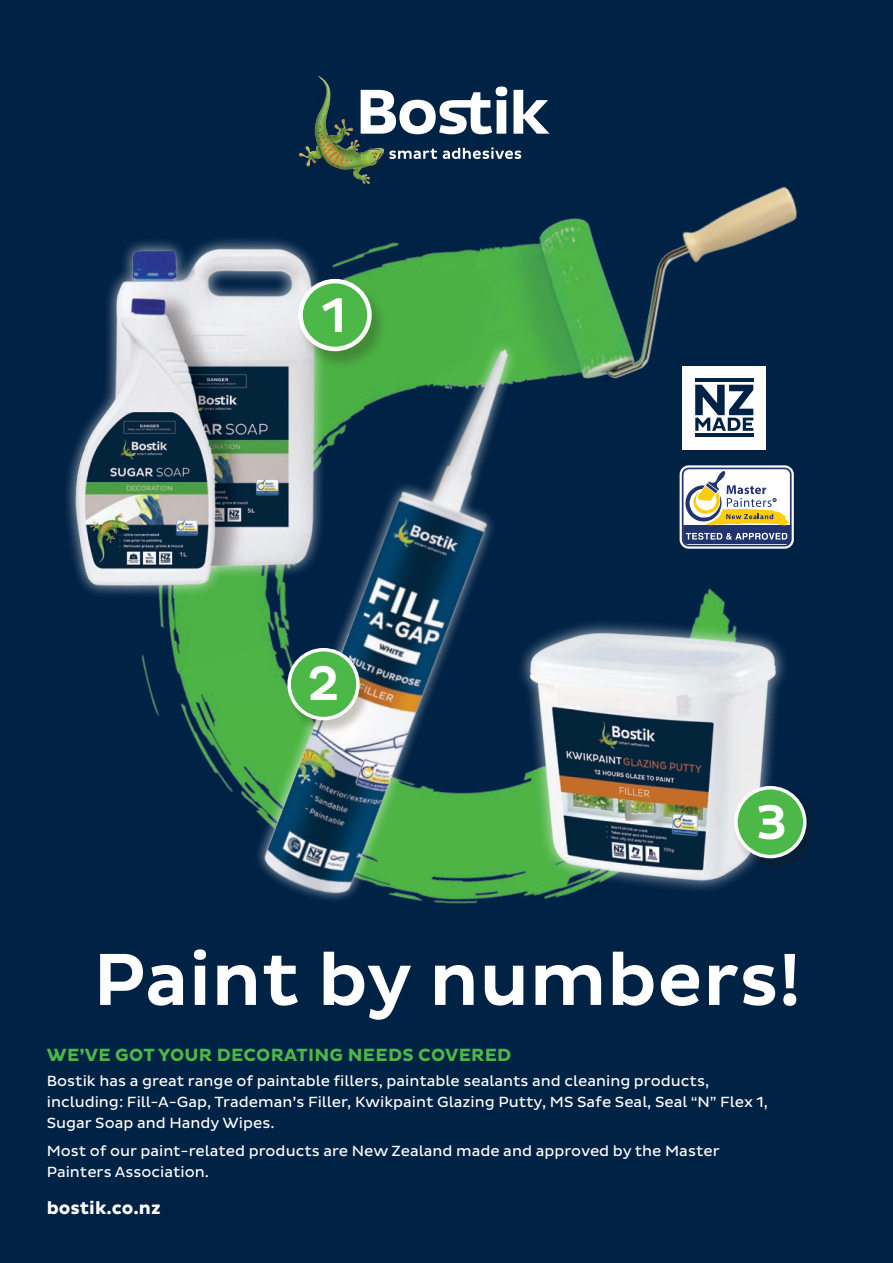
<style>
.page{position:relative;width:893px;height:1263px;background:#002245}
.page>*{position:absolute;margin:0;border:0;box-sizing:border-box;transform-origin:0 0}
.t1{font:500 75px "Bostik";color:#fff}
.t2{font:500 49.65px "Bostik";color:#fff}
.t3{font:700 18px "Bostik";letter-spacing:.015em;color:#4cb848}
.t4{font:700 18px "Bostik";color:#fff}
.t5{font:15px/21px "Bostik";color:#fff}
</style>
<div class="page">
<img style="left:141px;top:134px;width:656px;height:662px">
<img style="left:67px;top:234px;width:260px;height:375px">
<svg style="left:243px;top:319px;width:319px;height:485px"></svg>
<img style="left:252px;top:325px;width:303px;height:579px">
<div style="left:297px;top:281px;width:91px;height:89px;background:#251a05;opacity:.25"></div>
<div style="left:301px;top:281px;width:68px;height:68px;background:#4cb848;border-radius:50%"></div>
<div style="left:298px;top:279px;width:74px;height:72px;border:5px solid #fff;border-radius:50%"></div>
<div style="left:286px;top:649px;width:86px;height:86px;background:#251a05;opacity:.25"></div>
<div style="left:289px;top:650px;width:69px;height:68px;background:#4cb848;border-radius:50%"></div>
<div style="left:287px;top:648px;width:73px;height:72px;border:3px solid #fff;border-radius:50%"></div>
<img style="left:505px;top:612px;width:292px;height:292px">
<div style="left:733px;top:787px;width:86px;height:86px;background:#251a05;opacity:.25"></div>
<div style="left:736px;top:788px;width:69px;height:68px;background:#4cb848;border-radius:50%"></div>
<div style="left:734px;top:786px;width:72px;height:72px;border:3px solid #fff;border-radius:50%"></div>
<div style="left:683px;top:366px;width:83px;height:83px;background:#fff"></div>
<svg style="left:695px;top:385px;width:58px;height:46px"></svg>
<hr style="left:695px;top:379px;width:58px;height:3px;background:#002245">
<hr style="left:695px;top:434px;width:58px;height:3px;background:#002245">
<div style="left:680px;top:465px;width:114px;height:84px;border:6px solid #fff;border-radius:6px"></div>
<div style="left:684px;top:525px;width:107px;height:19px;background:#22346f"></div>
<div style="left:682px;top:468px;width:110px;height:78px;border:2px solid #22346f;border-radius:6px"></div>
<svg style="left:686px;top:533px;width:101px;height:7px"></svg>
<svg style="left:685px;top:471px;width:104px;height:54px;background:#ded7b7"></svg>
<img style="left:304px;top:76px;width:84px;height:111px">
<img style="left:299px;top:77px;width:84px;height:106px">
<svg style="left:389px;top:149px;width:48px;height:10px"></svg>
<svg style="left:443px;top:147px;width:78px;height:12px"></svg>
<svg style="left:361px;top:87px;width:189px;height:47px"></svg>
<h2 class="t2" style="left:322px;top:287px;width:26px">1</h2>
<h2 class="t2" style="left:307px;top:655px;width:33px">2</h2>
<h2 class="t2" style="left:756px;top:794px;width:33px">3</h2>
<h1 class="t1" style="left:93px;top:937px;width:709px">Paint by numbers!</h1>
<p class="t3" style="left:47px;top:1045px;width:466px">WE’VE GOT YOUR DECORATING NEEDS COVERED</p>
<p class="t5" style="left:47px;top:1071px;width:723px">Bostik has a great range of paintable fillers, paintable sealants and cleaning products, including: Fill-A-Gap, Trademan’s Filler, Kwikpaint Glazing Putty, MS Safe Seal, Seal “N” Flex 1,<br>Sugar Soap and Handy Wipes.</p>
<p class="t5" style="left:47px;top:1140px;width:674px">Most of our paint-related products are New Zealand made and approved by the Master<br>Painters Association.</p>
<p class="t4" style="left:47px;top:1197px;width:115px">bostik.co.nz</p>
</div>
